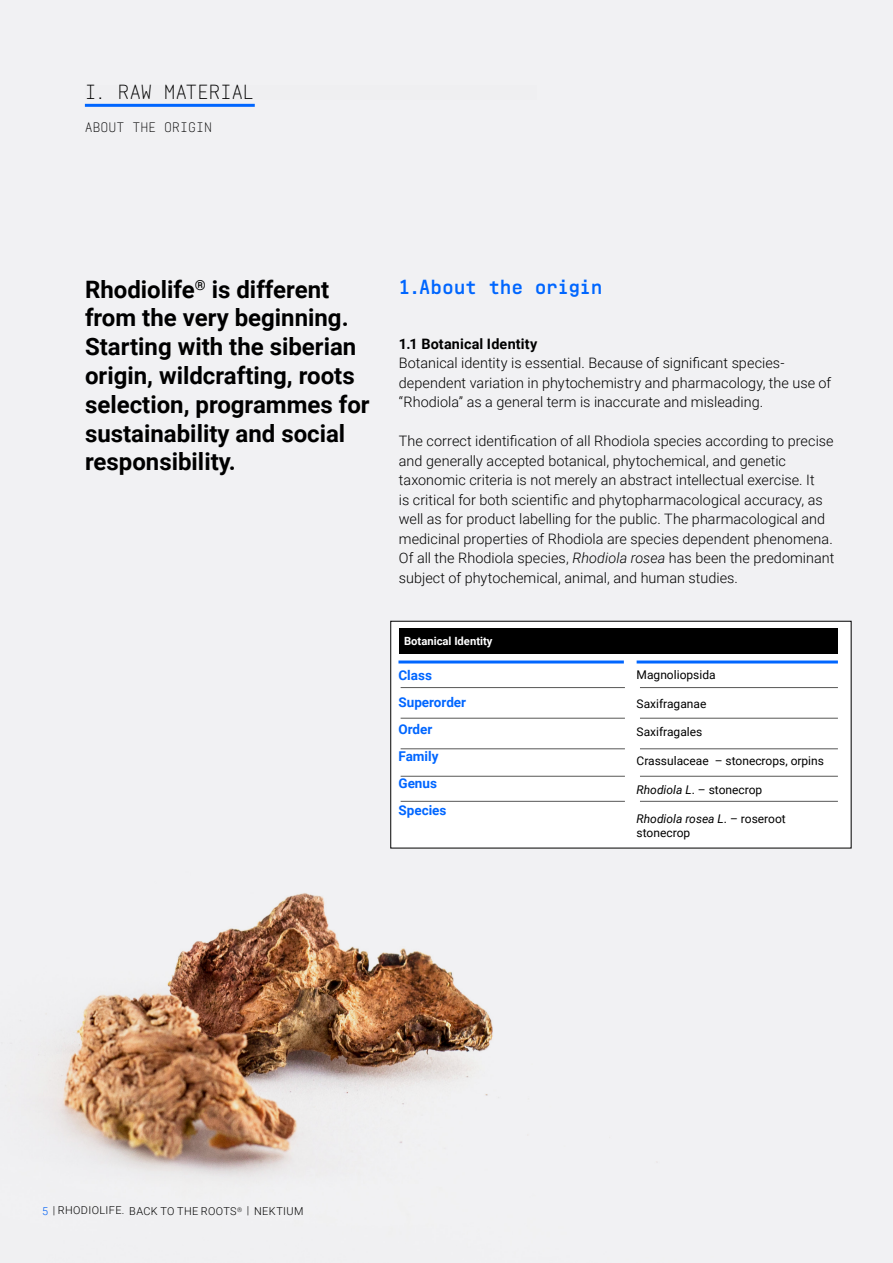
<style>
.page{position:relative;width:893px;height:1263px;background:#f1f1f3}
.page>*{position:absolute;margin:0;border:0;box-sizing:border-box;transform-origin:0 0}
.t1{font:700 24px/28.8px "Roboto";color:#000}
.t2{font:700 22.35px "Realtime";letter-spacing:-.015em;color:#06f}
.t3{font:300 22.35px "Realtime";letter-spacing:-.02em;color:#000}
.t4{font:300 15px "Realtime";color:#000}
.t5{font:300 14.4px/19.5px "Roboto";letter-spacing:.005em;color:#000}
.t6{font:700 14.4px "Roboto";letter-spacing:.01em;color:#000}
.t7{font:700 13.5px/27px "Roboto";color:#06f}
.t8{font:12px/14.4px "Roboto";color:#000}
.t9{font:700 11.25px "Roboto";color:#fff}
.t10{font:300 10.95px "Roboto";letter-spacing:.035em;color:#000}
.s1{font-style:italic}
.s2{color:#06f}
</style>
<div class="page">
<img style="left:5px;top:848px;width:733px;height:330px">
<hr style="left:85px;top:104px;width:170px;height:3px;background:#06f">
<div style="left:391px;top:621px;width:460px;height:227px;background:#fff"></div>
<div style="left:400px;top:628px;width:438px;height:25px;background:#000"></div>
<hr style="left:398px;top:660px;width:226px;height:3px;background:#06f">
<hr style="left:637px;top:660px;width:201px;height:3px;background:#06f">
<hr style="left:401px;top:687px;width:224px;height:1px;background:#575756">
<hr style="left:640px;top:687px;width:198px;height:1px;background:#575756">
<hr style="left:640px;top:718px;width:198px;height:1px;background:#575756">
<hr style="left:640px;top:748px;width:198px;height:1px;background:#575756">
<hr style="left:640px;top:776px;width:198px;height:1px;background:#575756">
<hr style="left:640px;top:801px;width:198px;height:1px;background:#575756">
<hr style="left:401px;top:718px;width:224px;height:1px;background:#575756">
<hr style="left:401px;top:748px;width:224px;height:1px;background:#575756">
<hr style="left:401px;top:776px;width:224px;height:1px;background:#575756">
<hr style="left:401px;top:801px;width:224px;height:1px;background:#575756">
<h2 class="t3" style="left:85px;top:78px;width:171px">I. RAW MATERIAL</h2>
<p class="t4" style="left:85px;top:117px;width:129px">ABOUT THE ORIGIN</p>
<h1 class="t1" style="left:85px;top:275px;width:286px">Rhodiolife<sup>®</sup> is different from the very beginning.<br>Starting with the siberian origin, wildcrafting, roots selection, programmes for sustainability and social responsibility.</h1>
<h2 class="t2" style="left:399px;top:272px;width:205px">1.About the origin</h2>
<p class="t6" style="left:399px;top:335px;width:140px">1.1 Botanical Identity</p>
<p class="t5" style="left:399px;top:353px;width:434px">Botanical identity is essential. Because of significant species&shy;dependent variation in phytochemistry and pharmacology, the use of “Rhodiola” as a general term is inaccurate and misleading.</p>
<p class="t5" style="left:399px;top:431px;width:437px">The correct identification of all Rhodiola species according to precise and generally accepted botanical, phytochemical, and genetic taxonomic criteria is not merely an abstract intellectual exercise. It<br>is critical for both scientific and phytopharmacological accuracy, as well as for product labelling for the public. The pharmacological and medicinal properties of Rhodiola are species dependent phenomena.<br>Of all the Rhodiola species, <span class="s1">Rhodiola rosea</span> has been the predominant subject of phytochemical, animal, and human studies.</p>
<p class="t9" style="left:404px;top:635px;width:90px">Botanical Identity</p>
<p class="t7" style="left:398px;top:662px;width:69px">Class<br>Superorder<br>Order<br>Family<br>Genus<br>Species</p>
<p class="t8" style="left:637px;top:667px;width:81px">Magnoliopsida</p>
<p class="t8" style="left:637px;top:696px;width:71px">Saxifraganae</p>
<p class="t8" style="left:637px;top:725px;width:67px">Saxifragales</p>
<p class="t8" style="left:637px;top:754px;width:189px">Crassulaceae – stonecrops, orpins</p>
<p class="t8" style="left:637px;top:783px;width:127px"><span class="s1">Rhodiola L</span>. – stonecrop</p>
<p class="t8" style="left:637px;top:811px;width:151px"><span class="s1">Rhodiola rosea L</span>. – roseroot stonecrop</p>
<p class="t10" style="left:42px;top:1205px;width:263px"><span class="s2">5</span> | RHODIOLIFE. BACK TO THE ROOTS<sup>®</sup> | NEKTIUM</p>
</div>
